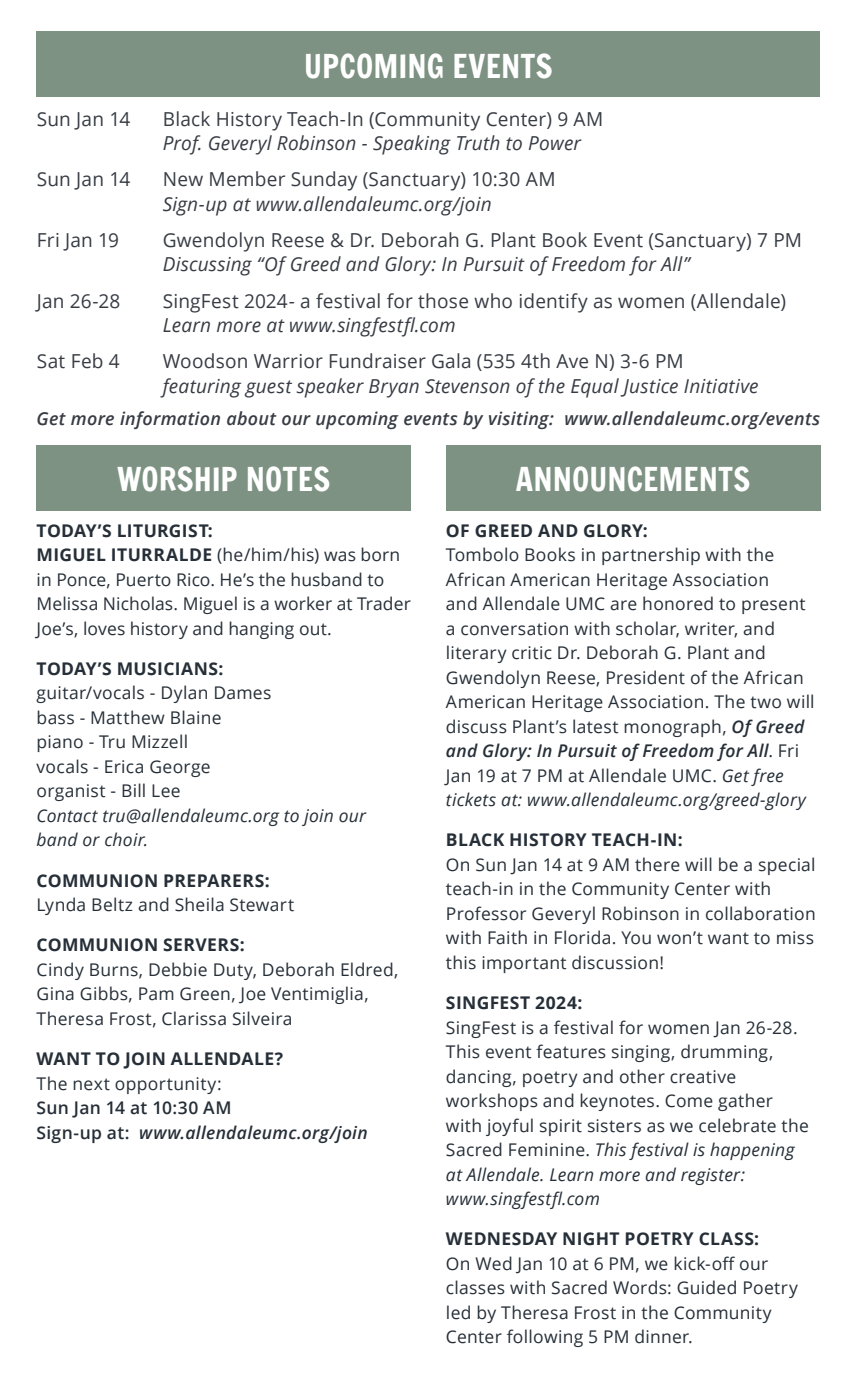
<style>
.page{position:relative;width:857px;height:1386px;background:#fff}
.page>*{position:absolute;margin:0;border:0;box-sizing:border-box;transform-origin:0 0}
.t1{font:31.5px "Francois One";letter-spacing:.005em;color:#fff}
.t2{font:19.25px "Open Sans";letter-spacing:.01em;color:#373c44}
.t3{font:italic 19.25px "Open Sans";letter-spacing:.01em;color:#373c44}
.t4{font:italic 600 17.85px "Open Sans";letter-spacing:.015em;color:#373c44}
.t5{font:17.5px/24.5px "Open Sans";letter-spacing:.015em;color:#262f38}
.t6{font:700 17.5px "Open Sans";letter-spacing:.02em;color:#262f38}
.t7{font:600 17.5px/24.5px "Open Sans";letter-spacing:.015em;color:#262f38}
.t8{font:italic 17.5px/24.5px "Open Sans";letter-spacing:.015em;color:#262f38}
.s1{font-weight:700}
.s2{font-style:italic}
.s3{font-weight:600;font-style:italic}
</style>
<div class="page">
<div style="left:37px;top:32px;width:783px;height:65px;background:#7d9282"></div>
<div style="left:446px;top:445px;width:374px;height:65px;background:#7d9282"></div>
<div style="left:37px;top:445px;width:374px;height:65px;background:#7d9282"></div>
<h1 class="t1" style="left:304px;top:49px;width:250px">UPCOMING EVENTS</h1>
<p class="t2" style="left:37px;top:105px;width:95px">Sun Jan 14</p>
<p class="t2" style="left:163px;top:105px;width:442px">Black History Teach-In (Community Center) 9 AM</p>
<p class="t3" style="left:163px;top:130px;width:420px">Prof. Geveryl Robinson - Speaking Truth to Power</p>
<p class="t2" style="left:37px;top:166px;width:95px">Sun Jan 14</p>
<p class="t2" style="left:163px;top:166px;width:394px">New Member Sunday (Sanctuary) 10:30 AM</p>
<p class="t3" style="left:163px;top:191px;width:330px">Sign-up at www.allendaleumc.org/join</p>
<p class="t2" style="left:37px;top:227px;width:84px">Fri Jan 19</p>
<p class="t2" style="left:163px;top:227px;width:641px">Gwendolyn Reese &amp; Dr. Deborah G. Plant Book Event (Sanctuary) 7 PM</p>
<p class="t3" style="left:163px;top:251px;width:528px">Discussing “Of Greed and Glory: In Pursuit of Freedom for All”</p>
<p class="t2" style="left:37px;top:287px;width:85px">Jan 26-28</p>
<p class="t2" style="left:163px;top:287px;width:625px">SingFest 2024- a festival for those who identify as women (Allendale)</p>
<p class="t3" style="left:163px;top:312px;width:294px">Learn more at www.singfestfl.com</p>
<p class="t2" style="left:37px;top:348px;width:85px">Sat Feb 4</p>
<p class="t2" style="left:163px;top:348px;width:522px">Woodson Warrior Fundraiser Gala (535 4th Ave N) 3-6 PM</p>
<p class="t3" style="left:163px;top:373px;width:597px">featuring guest speaker Bryan Stevenson of the Equal Justice Initiative</p>
<p class="t4" style="left:37px;top:406px;width:785px">Get more information about our upcoming events by visiting: www.allendaleumc.org/events</p>
<h1 class="t1" style="left:117px;top:462px;width:215px">WORSHIP NOTES</h1>
<h1 class="t1" style="left:516px;top:462px;width:236px">ANNOUNCEMENTS</h1>
<p class="t5" style="left:37px;top:518px;width:376px"><span class="s1">TODAY’S LITURGIST:<br>MIGUEL ITURRALDE</span> (he/him/his) was born in Ponce, Puerto Rico. He’s the husband to Melissa Nicholas. Miguel is a worker at Trader Joe’s, loves history and hanging out.</p>
<p class="t6" style="left:37px;top:656px;width:188px">TODAY’S MUSICIANS:</p>
<p class="t5" style="left:37px;top:680px;width:236px">guitar/vocals - Dylan Dames bass - Matthew Blaine piano - Tru Mizzell<br>vocals - Erica George organist - Bill Lee</p>
<p class="t8" style="left:37px;top:803px;width:331px">Contact tru@allendaleumc.org to join our band or choir.</p>
<p class="t6" style="left:37px;top:868px;width:235px">COMMUNION PREPARERS:</p>
<p class="t5" style="left:37px;top:892px;width:259px">Lynda Beltz and Sheila Stewart</p>
<p class="t6" style="left:37px;top:933px;width:210px">COMMUNION SERVERS:</p>
<p class="t5" style="left:37px;top:957px;width:363px">Cindy Burns, Debbie Duty, Deborah Eldred,<br>Gina Gibbs, Pam Green, Joe Ventimiglia,<br>Theresa Frost, Clarissa Silveira</p>
<p class="t6" style="left:37px;top:1046px;width:248px">WANT TO JOIN ALLENDALE?</p>
<p class="t5" style="left:37px;top:1071px;width:187px">The next opportunity:</p>
<p class="t7" style="left:37px;top:1095px;width:333px">Sun Jan 14 at 10:30 AM<br>Sign-up at: <span class="s2">www.allendaleumc.org/join</span></p>
<p class="t6" style="left:446px;top:518px;width:203px">OF GREED AND GLORY:</p>
<p class="t5" style="left:446px;top:542px;width:370px">Tombolo Books in partnership with the African American Heritage Association<br>and Allendale UMC are honored to present a conversation with scholar, writer, and literary critic Dr. Deborah G. Plant and Gwendolyn Reese, President of the African American Heritage Association. The two will discuss Plant’s latest monograph, <span class="s3">Of Greed and Glory: In Pursuit of Freedom for All</span>. Fri Jan 19 at 7 PM at Allendale UMC. <span class="s2">Get free tickets at: www.allendaleumc.org/greed-glory</span></p>
<p class="t6" style="left:446px;top:828px;width:238px">BLACK HISTORY TEACH-IN:</p>
<p class="t5" style="left:446px;top:852px;width:371px">On Sun Jan 14 at 9 AM there will be a special teach-in in the Community Center with Professor Geveryl Robinson in collaboration with Faith in Florida. You won’t want to miss this important discussion!</p>
<p class="t6" style="left:446px;top:990px;width:138px">SINGFEST 2024:</p>
<p class="t5" style="left:446px;top:1015px;width:364px">SingFest is a festival for women Jan 26-28.<br>This event features singing, drumming, dancing, poetry and other creative workshops and keynotes. Come gather with joyful spirit sisters as we celebrate the Sacred Feminine. <span class="s2">This festival is happening at Allendale. Learn more and register: www.singfestfl.com</span></p>
<p class="t6" style="left:446px;top:1227px;width:315px">WEDNESDAY NIGHT POETRY CLASS:</p>
<p class="t5" style="left:446px;top:1251px;width:353px">On Wed Jan 10 at 6 PM, we kick-off our classes with Sacred Words: Guided Poetry led by Theresa Frost in the Community Center following 5 PM dinner.</p>
</div>
